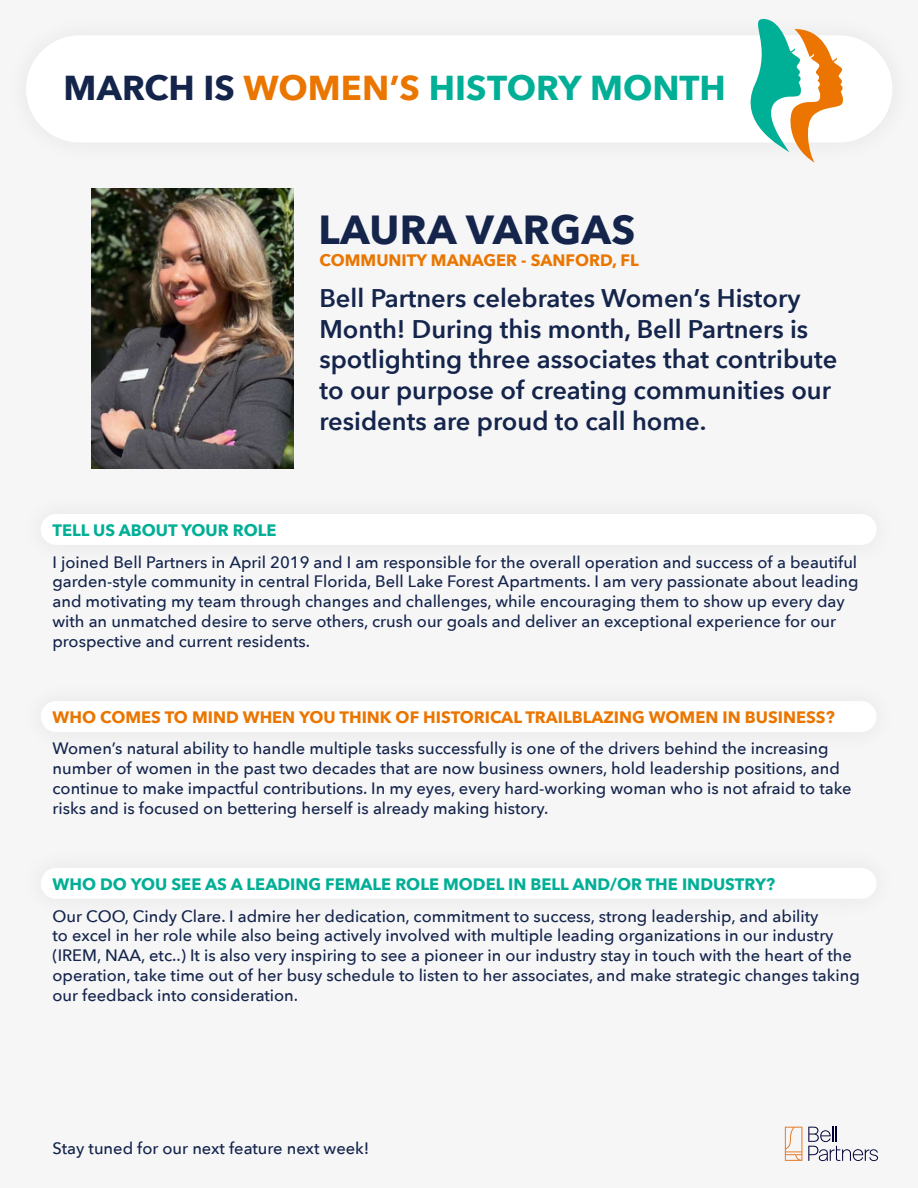
<style>
.page{position:relative;width:918px;height:1188px;background:#f6f6f7}
.page>*{position:absolute;margin:0;border:0;box-sizing:border-box;transform-origin:0 0}
.t1{font:700 40.5px "Avenir Next";letter-spacing:.01em;color:#14244b}
.t2{font:700 34.5px "Avenir Next";color:#00af96}
.t3{font:600 25.5px/30.6px "Avenir Next";color:#14244b}
.t4{font:500 16.5px/19.8px "Avenir Next";color:#14244b}
.t5{font:700 16.5px "Avenir Next";color:#ea7600}
.t6{font:700 16.5px "Avenir Next";color:#00af96}
.s1{color:#14244b}
.s2{color:#ea7600}
</style>
<div class="page">
<div style="left:41px;top:514px;width:836px;height:31px;background:#fff;border-radius:15px"></div>
<img style="left:91px;top:188px;width:203px;height:281px">
<div style="left:41px;top:701px;width:836px;height:31px;background:#fff;border-radius:15px"></div>
<div style="left:41px;top:868px;width:836px;height:31px;background:#fff;border-radius:15px"></div>
<div style="left:26px;top:35px;width:866px;height:108px;background:#fff;border-radius:54px"></div>
<svg style="left:750px;top:19px;width:95px;height:144px"></svg>
<svg style="left:808px;top:1127px;width:70px;height:34px"></svg>
<svg style="left:785px;top:1127px;width:17px;height:34px"></svg>
<h2 class="t2" style="left:64px;top:74px;width:664px"><span class="s1">MARCH IS</span> <span class="s2">WOMEN’S</span> HISTORY MONTH</h2>
<h1 class="t1" style="left:319px;top:213px;width:318px">LAURA VARGAS</h1>
<p class="t5" style="left:320px;top:253px;width:321px">COMMUNITY MANAGER - SANFORD, FL</p>
<h3 class="t3" style="left:320px;top:285px;width:519px">Bell Partners celebrates Women’s History Month! During this month, Bell Partners is spotlighting three associates that contribute to our purpose of creating communities our residents are proud to call home.</h3>
<p class="t6" style="left:52px;top:523px;width:226px">TELL US ABOUT YOUR ROLE</p>
<p class="t4" style="left:52px;top:553px;width:808px">I joined Bell Partners in April 2019 and I am responsible for the overall operation and success of a beautiful garden-style community in central Florida, Bell Lake Forest Apartments. I am very passionate about leading and motivating my team through changes and challenges, while encouraging them to show up every day with an unmatched desire to serve others, crush our goals and deliver an exceptional experience for our prospective and current residents.</p>
<p class="t5" style="left:52px;top:710px;width:784px">WHO COMES TO MIND WHEN YOU THINK OF HISTORICAL TRAILBLAZING WOMEN IN BUSINESS?</p>
<p class="t4" style="left:52px;top:740px;width:801px">Women’s natural ability to handle multiple tasks successfully is one of the drivers behind the increasing number of women in the past two decades that are now business owners, hold leadership positions, and continue to make impactful contributions. In my eyes, every hard-working woman who is not afraid to take risks and is focused on bettering herself is already making history.</p>
<p class="t6" style="left:52px;top:877px;width:724px">WHO DO YOU SEE AS A LEADING FEMALE ROLE MODEL IN BELL AND/OR THE INDUSTRY?</p>
<p class="t4" style="left:52px;top:907px;width:809px">Our COO, Cindy Clare. I admire her dedication, commitment to success, strong leadership, and ability<br>to excel in her role while also being actively involved with multiple leading organizations in our industry (IREM, NAA, etc..) It is also very inspiring to see a pioneer in our industry stay in touch with the heart of the operation, take time out of her busy schedule to listen to her associates, and make strategic changes taking our feedback into consideration.</p>
<p class="t4" style="left:52px;top:1139px;width:318px">Stay tuned for our next feature next week!</p>
</div>
